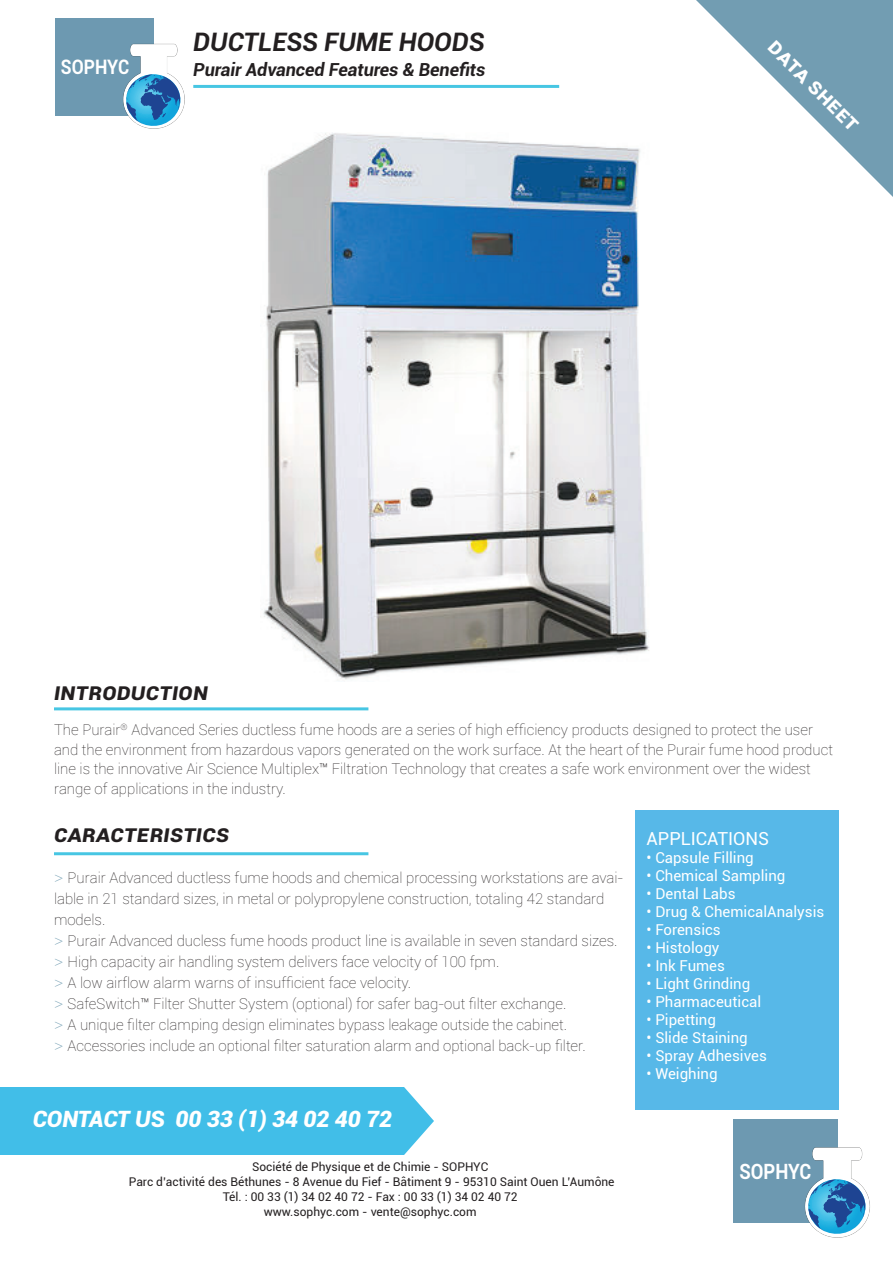
<style>
.page{position:relative;width:893px;height:1263px;background:#fff}
.page>*{position:absolute;margin:0;border:0;box-sizing:border-box;transform-origin:0 0}
.t1{font:italic 700 25.5px "Roboto";color:#231f20}
.t2{font:italic 700 24px "Roboto";color:#231f20}
.t3{font:italic 900 22.5px "Roboto";letter-spacing:-.005em;color:#fff}
.t4{font:700 22.5px "Roboto";color:#fff}
.t5{font:700 21px "Roboto";color:#fff;scale:.88 1}
.t6{font:700 19.95px "Roboto";color:#fff;scale:.88 1}
.t7{font:italic 700 18px "Roboto";letter-spacing:-.005em;color:#231f20}
.t8{font:18px "Roboto";color:#fff}
.t9{font:100 15px/21px "Roboto";color:#231f20}
.t10{font:15px "Roboto";color:#fff}
.t11{font:12px/15px "Roboto";color:#231f20;text-align:center}
.s1{font-size:18px;color:#729db2}
</style>
<div class="page">
<svg style="left:696px;top:0;width:197px;height:197px"></svg>
<hr style="left:193px;top:85px;width:366px;height:3px;background:#47c6e3">
<div style="left:733px;top:1119px;width:104px;height:104px;background:#6d99b1"></div>
<img style="left:804px;top:1142px;width:66px;height:96px">
<svg style="left:805px;top:1179px;width:60px;height:57px"></svg>
<div style="left:55px;top:18px;width:99px;height:97px;background:#6d99b1"></div>
<img style="left:108px;top:43px;width:77px;height:73px">
<svg style="left:123px;top:74px;width:57px;height:55px"></svg>
<hr style="left:54px;top:707px;width:314px;height:3px;background:#47c6e3">
<img style="left:263px;top:133px;width:386px;height:547px">
<hr style="left:54px;top:852px;width:314px;height:3px;background:#47c6e3">
<div style="left:636px;top:810px;width:203px;height:299px;background:#57b8e8"></div>
<div style="left:0;top:1087px;width:443px;height:68px;background:#41bee8"></div>
<svg style="left:404px;top:1087px;width:39px;height:68px"></svg>
<h1 class="t1" style="left:193px;top:24px;width:293px">Ductless Fume Hoods</h1>
<h3 class="t4" style="left:783px;top:32px;width:121px;rotate:45deg">DATA SHEET</h3>
<h3 class="t6" style="left:61px;top:52px;width:79px">SOPHYC</h3>
<p class="t7" style="left:193px;top:57px;width:294px">Purair Advanced Features &amp; Benefits</p>
<h2 class="t2" style="left:54px;top:674px;width:156px">introduction</h2>
<p class="t9" style="left:54px;top:720px;width:780px;line-height:19.5px">The Purair<sup>®</sup> Advanced Series ductless fume hoods are a series of high efficiency products designed to protect the user and the environment from hazardous vapors generated on the work surface. At the heart of the Purair fume hood product line is the innovative Air Science Multiplex™ Filtration Technology that creates a safe work environment over the widest range of applications in the industry.</p>
<h2 class="t2" style="left:54px;top:816px;width:177px">CARACTERISTICS</h2>
<p class="t8" style="left:646px;top:826px;width:124px">APPLICATIONS</p>
<p class="t10" style="left:646px;top:847px;width:109px">• Capsule Filling</p>
<p class="t10" style="left:646px;top:865px;width:140px">• Chemical Sampling</p>
<p class="t10" style="left:646px;top:883px;width:91px">• Dental Labs</p>
<p class="t10" style="left:646px;top:901px;width:179px">• Drug &amp; ChemicalAnalysis</p>
<p class="t10" style="left:646px;top:919px;width:76px">• Forensics</p>
<p class="t10" style="left:646px;top:937px;width:74px">• Histology</p>
<p class="t10" style="left:646px;top:955px;width:80px">• Ink Fumes</p>
<p class="t10" style="left:646px;top:973px;width:105px">• Light Grinding</p>
<p class="t10" style="left:646px;top:991px;width:116px">• Pharmaceutical</p>
<p class="t10" style="left:646px;top:1009px;width:71px">• Pipetting</p>
<p class="t10" style="left:646px;top:1027px;width:103px">• Slide Staining</p>
<p class="t10" style="left:646px;top:1045px;width:122px">• Spray Adhesives</p>
<p class="t10" style="left:646px;top:1063px;width:72px">• Weighing</p>
<h3 class="t3" style="left:33px;top:1103px;width:361px">CONTACT US 00 33 (1) 34 02 40 72</h3>
<p class="t9" style="left:54px;top:866px;width:571px"><span class="s1">&gt;</span> Purair Advanced ductless fume hoods and chemical processing workstations are avai&shy;lable in 21 standard sizes, in metal or polypropylene construction, totaling 42 standard models.<br><span class="s1">&gt;</span> Purair Advanced ducless fume hoods product line is available in seven standard sizes. <span class="s1">&gt;</span> High capacity air handling system delivers face velocity of 100 fpm.<br><span class="s1">&gt;</span> A low airflow alarm warns of insufficient face velocity.<br><span class="s1">&gt;</span> SafeSwitch™ Filter Shutter System (optional) for safer bag-out filter exchange.<br><span class="s1">&gt;</span> A unique filter clamping design eliminates bypass leakage outside the cabinet.<br><span class="s1">&gt;</span> Accessories include an optional filter saturation alarm and optional back-up filter.</p>
<p class="t11" style="left:129px;top:1159px;width:487px">Société de Physique et de Chimie - SOPHYC<br>Parc d’activité des Béthunes - 8 Avenue du Fief - Bâtiment 9 - 95310 Saint Ouen L’Aumône Tél. : 00 33 (1) 34 02 40 72 - Fax : 00 33 (1) 34 02 40 72<br>www.sophyc.com - vente@sophyc.com</p>
<h3 class="t5" style="left:739px;top:1156px;width:83px">SOPHYC</h3>
</div>
